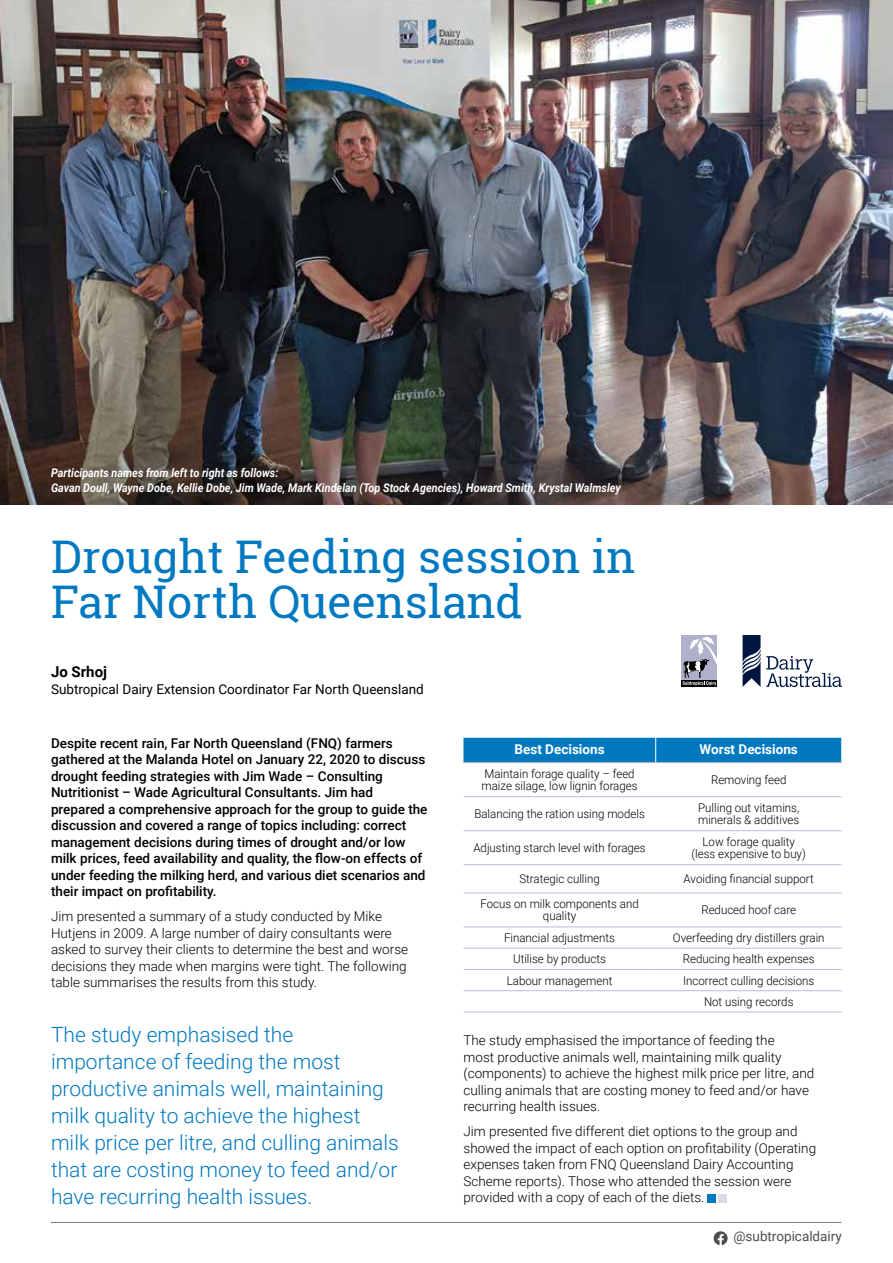
<style>
.page{position:relative;width:893px;height:1263px;background:#fff}
.page>*{position:absolute;margin:0;border:0;box-sizing:border-box;transform-origin:0 0}
.t1{font:45px/45px "Roboto Slab";color:#0079c1}
.t2{font:300 21px/27px "Roboto";color:#0079c1}
.t3{font:700 15px "Roboto";color:#000}
.t4{font:300 13.5px/16.5px "Roboto";color:#000}
.t5{font:500 13.5px/16.5px "Roboto";color:#000}
.t6{font:13.5px "Roboto";color:#000}
.t7{font:700 13.5px "Roboto";color:#fff}
.t8{font:13.5px "Roboto";color:#4d4d4f}
.t9{font:300 12px/12px "Roboto";color:#000;text-align:center;scale:.96 1}
.t10{font:italic 700 12px/15px "Roboto";color:#fff;scale:.9 1}
</style>
<div class="page">
<svg style="left:714px;top:1231px;width:14px;height:14px"></svg>
<hr style="left:51px;top:1222px;width:790px;height:1px;background:#7c7e81">
<div style="left:681px;top:679px;width:36px;height:8px;background:#000"></div>
<div style="left:681px;top:635px;width:36px;height:44px;background:#afb1cb"></div>
<svg style="left:682px;top:637px;width:35px;height:49px"></svg>
<svg style="left:766px;top:656px;width:76px;height:31px"></svg>
<svg style="left:743px;top:635px;width:17px;height:52px"></svg>
<hr style="left:463px;top:796px;width:193px;height:1px;background:#bbbcd2">
<hr style="left:656px;top:796px;width:186px;height:1px;background:#bbbcd2">
<hr style="left:463px;top:830px;width:193px;height:1px;background:#bbbcd2">
<hr style="left:656px;top:830px;width:186px;height:1px;background:#bbbcd2">
<hr style="left:463px;top:864px;width:193px;height:1px;background:#bbbcd2">
<hr style="left:656px;top:864px;width:186px;height:1px;background:#bbbcd2">
<hr style="left:463px;top:893px;width:193px;height:1px;background:#bbbcd2">
<hr style="left:656px;top:893px;width:186px;height:1px;background:#bbbcd2">
<hr style="left:463px;top:927px;width:193px;height:1px;background:#bbbcd2">
<hr style="left:656px;top:927px;width:186px;height:1px;background:#bbbcd2">
<hr style="left:463px;top:948px;width:193px;height:1px;background:#bbbcd2">
<hr style="left:656px;top:948px;width:186px;height:1px;background:#bbbcd2">
<hr style="left:463px;top:969px;width:193px;height:1px;background:#bbbcd2">
<hr style="left:656px;top:969px;width:186px;height:1px;background:#bbbcd2">
<hr style="left:463px;top:990px;width:193px;height:1px;background:#bbbcd2">
<hr style="left:656px;top:990px;width:186px;height:1px;background:#bbbcd2">
<hr style="left:463px;top:1012px;width:193px;height:1px;background:#bbbcd2">
<hr style="left:656px;top:1012px;width:186px;height:1px;background:#bbbcd2">
<div style="left:463px;top:738px;width:379px;height:25px;background:#0079c1"></div>
<div style="left:708px;top:1194px;width:8px;height:8px;background:#0079c1"></div>
<div style="left:718px;top:1194px;width:8px;height:8px;background:#dadae5"></div>
<img style="left:0;top:0;width:893px;height:505px">
<p class="t10" style="left:51px;top:465px;width:635px">Participants names from left to right as follows:<br>Gavan Doull, Wayne Dobe, Kellie Dobe, Jim Wade, Mark Kindelan (Top Stock Agencies), Howard Smith, Krystal Walmsley</p>
<h1 class="t1" style="left:51px;top:533px;width:586px">Drought Feeding session in<br>Far North Queensland</h1>
<p class="t3" style="left:51px;top:661px;width:58px">Jo Srhoj</p>
<p class="t6" style="left:51px;top:679px;width:374px">Subtropical Dairy Extension Coordinator Far North Queensland</p>
<p class="t5" style="left:51px;top:734px;width:378px">Despite recent rain, Far North Queensland (FNQ) farmers gathered at the Malanda Hotel on January 22, 2020 to discuss drought feeding strategies with Jim Wade – Consulting Nutritionist – Wade Agricultural Consultants. Jim had prepared a comprehensive approach for the group to guide the discussion and covered a range of topics including: correct management decisions during times of drought and/or low milk prices, feed availability and quality, the flow-on effects of under feeding the milking herd, and various diet scenarios and their impact on profitability.</p>
<p class="t4" style="left:51px;top:908px;width:359px">Jim presented a summary of a study conducted by Mike Hutjens in 2009. A large number of dairy consultants were asked to survey their clients to determine the best and worse decisions they made when margins were tight. The following table summarises the results from this study.</p>
<p class="t2" style="left:51px;top:1020px;width:349px">The study emphasised the importance of feeding the most productive animals well, maintaining milk quality to achieve the highest milk price per litre, and culling animals that are costing money to feed and/or have recurring health issues.</p>
<p class="t7" style="left:514px;top:740px;width:92px">Best Decisions</p>
<p class="t7" style="left:699px;top:740px;width:100px">Worst Decisions</p>
<p class="t9" style="left:482px;top:767px;width:164px;text-align:left">Maintain forage quality – feed maize silage, low lignin forages</p>
<p class="t9" style="left:711px;top:773px;width:80px">Removing feed</p>
<p class="t9" style="left:474px;top:807px;width:179px">Balancing the ration using models</p>
<p class="t9" style="left:698px;top:801px;width:107px;text-align:left">Pulling out vitamins, minerals &amp; additives</p>
<p class="t9" style="left:473px;top:841px;width:181px">Adjusting starch level with forages</p>
<p class="t9" style="left:692px;top:835px;width:121px">Low forage quality (less expensive to buy)</p>
<p class="t9" style="left:519px;top:872px;width:85px">Strategic culling</p>
<p class="t9" style="left:684px;top:872px;width:137px">Avoiding financial support</p>
<p class="t9" style="left:480px;top:898px;width:166px">Focus on milk components and quality</p>
<p class="t9" style="left:701px;top:904px;width:100px">Reduced hoof care</p>
<p class="t9" style="left:504px;top:931px;width:117px">Financial adjustments</p>
<p class="t9" style="left:673px;top:931px;width:160px">Overfeeding dry distillers grain</p>
<p class="t9" style="left:513px;top:953px;width:98px">Utilise by products</p>
<p class="t9" style="left:683px;top:953px;width:139px">Reducing health expenses</p>
<p class="t9" style="left:507px;top:974px;width:111px">Labour management</p>
<p class="t9" style="left:683px;top:969px;width:138px;line-height:21.3px">Incorrect culling decisions<br>Not using records</p>
<p class="t4" style="left:463px;top:1032px;width:352px">The study emphasised the importance of feeding the<br>most productive animals well, maintaining milk quality (components) to achieve the highest milk price per litre, and culling animals that are costing money to feed and/or have recurring health issues.</p>
<p class="t4" style="left:463px;top:1123px;width:354px">Jim presented five different diet options to the group and showed the impact of each option on profitability (Operating expenses taken from FNQ Queensland Dairy Accounting Scheme reports). Those who attended the session were provided with a copy of each of the diets.</p>
<p class="t8" style="left:733px;top:1227px;width:110px">@subtropicaldairy</p>
</div>
